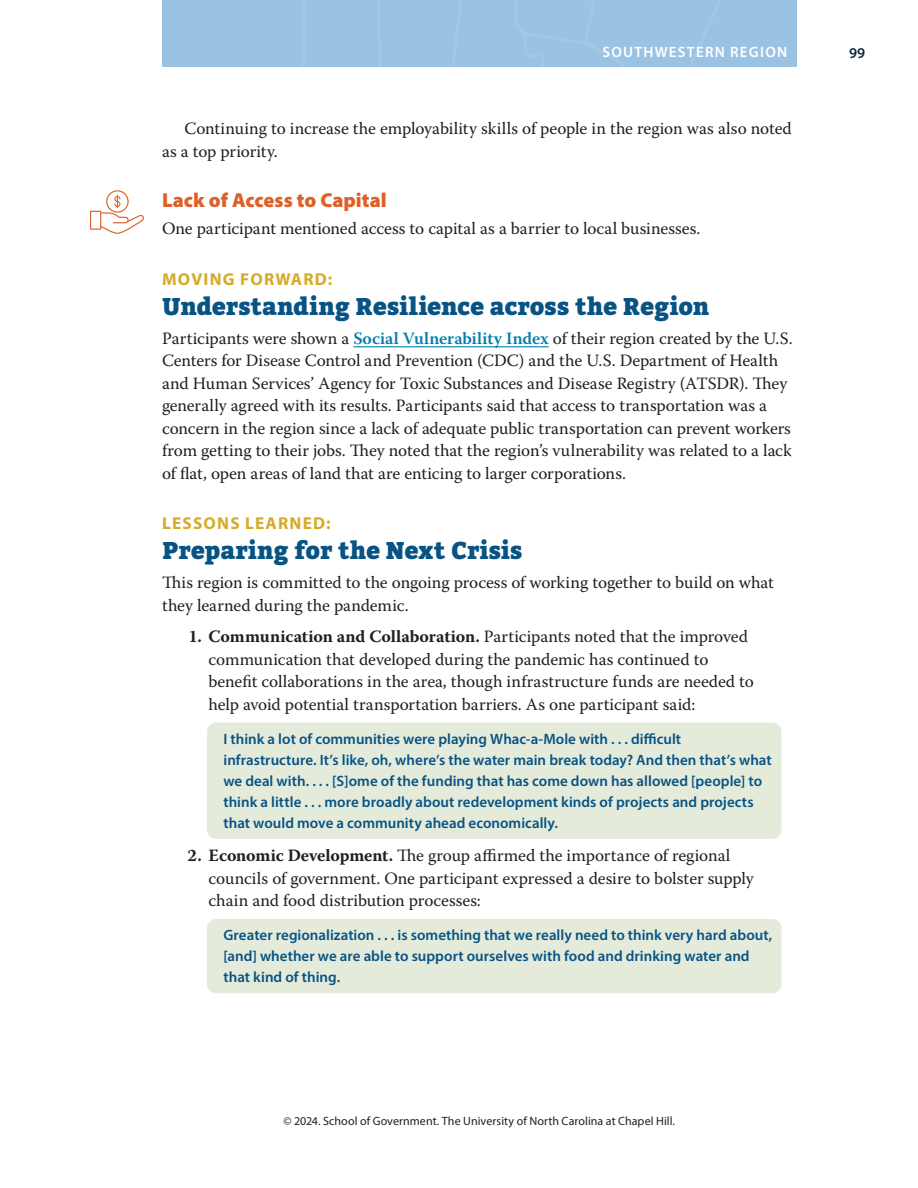
<style>
.page{position:relative;width:918px;height:1188px;background:#fff}
.page>*{position:absolute;margin:0;border:0;box-sizing:border-box;transform-origin:0 0}
.RS_A_head_-_stacked{font:900 24px "Bitter";color:#075384}
.RS_B_head{font:900 20.25px "Myriad Pro";color:#de6027}
._01_BT__no_indent{font:17.25px/22.5px "Warnock Pro";letter-spacing:-.005em;color:#231f20}
._01_BT__no_indent_before{font:17.25px/22.5px "Warnock Pro";letter-spacing:-.005em;color:#231f20}
._01_BT_indent{font:17.25px/22.5px "Warnock Pro";color:#231f20}
.RS_A_head_-_stacked-2{font:700 17.25px "Myriad Pro";letter-spacing:.07em;color:#d5ab27}
.Pull_Quote_in_Numbered_List{font:600 15px/21px "Myriad Pro";color:#075384}
.t1{font:600 15px "Myriad Pro";letter-spacing:.08em;color:#fff}
.t2{font:600 15px "Myriad Pro";color:#092940}
.t3{font:12px "Myriad Pro";letter-spacing:.005em;color:#231f20}
.s1{font-weight:600;color:#007fae}
.s2{font-weight:700}
</style>
<div class="page">
<div style="left:162px;top:0;width:634px;height:67px;background:#9ac2e3"></div>
<hr style="left:353px;top:346px;width:196px;height:1px;background:#007fae">
<div style="left:207px;top:723px;width:575px;height:116px;background:#e4ebdb;border-radius:9px"></div>
<div style="left:207px;top:919px;width:575px;height:74px;background:#e4ebdb;border-radius:9px"></div>
<svg style="left:90px;top:190px;width:54px;height:44px"></svg>
<p class="t1" style="left:602px;top:42px;width:32px">Southwestern</p>
<p class="t1" style="left:730px;top:42px;width:29px">REGIO</p>
<p class="t1" style="left:777px;top:42px;width:12px">N</p>
<p class="_01_BT_indent" style="left:162px;top:117px;width:631px;text-indent:22px">Continuing to increase the employability skills of people in the region was also noted as a top priority.</p>
<p class="RS_B_head" style="left:162px;top:187px;width:226px">Lack of Access to Capital</p>
<p class="_01_BT__no_indent" style="left:162px;top:217px;width:540px">One participant mentioned access to capital as a barrier to local businesses.</p>
<p class="RS_A_head_-_stacked-2" style="left:162px;top:267px;width:172px">MOVING FORWARD:</p>
<p class="RS_A_head_-_stacked" style="left:162px;top:292px;width:549px">Understanding Resilience across the Region</p>
<p class="_01_BT__no_indent" style="left:162px;top:327px;width:632px">Participants were shown a <span class="s1">Social Vulnerability Index</span> of their region created by the U.S.<br>Centers for Disease Control and Prevention (CDC) and the U.S. Department of Health and Human Services’ Agency for Toxic Substances and Disease Registry (ATSDR). They generally agreed with its results. Participants said that access to transportation was a concern in the region since a lack of adequate public transportation can prevent workers from getting to their jobs. They noted that the region’s vulnerability was related to a lack of flat, open areas of land that are enticing to larger corporations.</p>
<p class="RS_A_head_-_stacked-2" style="left:162px;top:512px;width:170px">LESSONS LEARNED:</p>
<p class="RS_A_head_-_stacked" style="left:162px;top:537px;width:362px">Preparing for the Next Crisis</p>
<p class="_01_BT__no_indent_before" style="left:162px;top:571px;width:613px">This region is committed to the ongoing process of working together to build on what they learned during the pandemic.</p>
<p class="_01_BT__no_indent" style="left:208px;top:625px;width:547px;text-indent:-20px"><span class="s2">1. Communication and Collaboration.</span> Participants noted that the improved communication that developed during the pandemic has continued to benefit collaborations in the area, though infrastructure funds are needed to help avoid potential transportation barriers. As one participant said:</p>
<p class="Pull_Quote_in_Numbered_List" style="left:224px;top:728px;width:550px">I think a lot of communities were playing Whac-a-Mole with . . . difficult infrastructure. It’s like, oh, where’s the water main break today? And then that’s what we deal with. . . . [S]ome of the funding that has come down has allowed [people] to think a little . . . more broadly about redevelopment kinds of projects and projects that would move a community ahead economically.</p>
<p class="_01_BT__no_indent" style="left:208px;top:844px;width:547px;text-indent:-21px"><span class="s2">2. Economic Development.</span> The group affirmed the importance of regional councils of government. One participant expressed a desire to bolster supply chain and food distribution processes:</p>
<p class="Pull_Quote_in_Numbered_List" style="left:224px;top:924px;width:550px">Greater regionalization . . . is something that we really need to think very hard about, [and] whether we are able to support ourselves with food and drinking water and that kind of thing.</p>
<p class="t3" style="left:283px;top:1114px;width:393px">© 2024. School of Government. The University of North Carolina at Chapel Hill.</p>
<p class="t2" style="left:849px;top:43px;width:18px">99</p>
</div>
